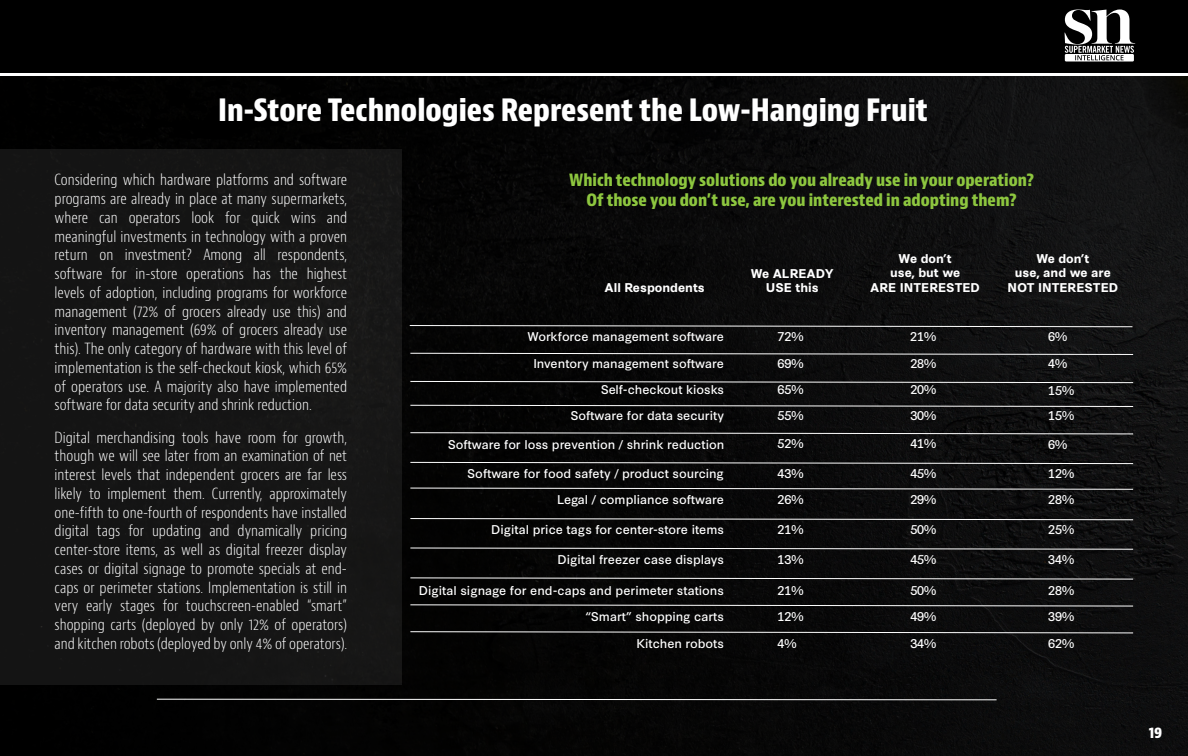
<style>
.page{position:relative;width:1188px;height:756px;background:#fff}
.page>*{position:absolute;margin:0;border:0;box-sizing:border-box;transform-origin:0 0}
.t1{font:700 condensed 30px "Bernino Sans";color:#fff}
.t2{font:700 condensed 16.5px/19.8px "Bernino Sans";color:#8dc63f;text-align:center}
.t3{font:300 condensed 15px/18.8px "Bernino Sans";color:#fff;text-align:justify}
.t4{font:700 condensed 15px "Bernino Sans";color:#fff}
.t5{font:12px/26.1px "Synthese";color:#fff}
.t6{font:700 12px/14.4px "Synthese";color:#fff;text-align:center}
</style>
<div class="page">
<div style="left:0;top:0;width:1188px;height:72px;background:#000"></div>
<div style="left:0;top:77px;width:1188px;height:679px;background:#090909"></div>
<div style="left:0;top:149px;width:402px;height:536px;background:#151515"></div>
<svg style="left:409px;top:325px;width:724px;height:2px"></svg>
<svg style="left:410px;top:353px;width:724px;height:2px"></svg>
<svg style="left:410px;top:381px;width:724px;height:2px"></svg>
<svg style="left:410px;top:405px;width:724px;height:2px"></svg>
<svg style="left:410px;top:432px;width:724px;height:2px"></svg>
<svg style="left:410px;top:462px;width:724px;height:2px"></svg>
<svg style="left:410px;top:488px;width:724px;height:2px"></svg>
<svg style="left:410px;top:518px;width:724px;height:2px"></svg>
<svg style="left:410px;top:548px;width:724px;height:2px"></svg>
<svg style="left:410px;top:578px;width:724px;height:1px"></svg>
<svg style="left:410px;top:604px;width:724px;height:2px"></svg>
<svg style="left:410px;top:631px;width:724px;height:2px"></svg>
<svg style="left:156px;top:699px;width:841px;height:1px"></svg>
<svg style="left:1065px;top:10px;width:70px;height:52px"></svg>
<h1 class="t1" style="left:218px;top:92px;width:711px">In-Store Technologies Represent the Low-Hanging Fruit</h1>
<p class="t3" style="left:55px;top:171px;width:294px">Considering which hardware platforms and software programs are already in place at many supermarkets, where can operators look for quick wins and meaningful investments in technology with a proven return on investment? Among all respondents, software for in-store operations has the highest levels of adoption, including programs for workforce management (72% of grocers already use this) and inventory management (69% of grocers already use this). The only category of hardware with this level of implementation is the self-checkout kiosk, which 65% of operators use. A majority also have implemented software for data security and shrink reduction.</p>
<p class="t3" style="left:55px;top:428px;width:294px">Digital merchandising tools have room for growth, though we will see later from an examination of net interest levels that independent grocers are far less likely to implement them. Currently, approximately one-fifth to one-fourth of respondents have installed digital tags for updating and dynamically pricing center-store items, as well as digital freezer display cases or digital signage to promote specials at end&shy;caps or perimeter stations. Implementation is still in very early stages for touchscreen-enabled “smart” shopping carts (deployed by only 12% of operators) and kitchen robots (deployed by only 4% of operators).</p>
<p class="t2" style="left:569px;top:171px;width:466px">Which technology solutions do you already use in your operation?<br>Of those you don’t use, are you interested in adopting them?</p>
<p class="t6" style="left:605px;top:279px;width:102px">All Respondents</p>
<p class="t6" style="left:751px;top:265px;width:85px">We ALREADY<br>USE this</p>
<p class="t6" style="left:870px;top:250px;width:111px">We don’t<br>use, but we<br>ARE INTERESTED</p>
<p class="t6" style="left:1007px;top:250px;width:112px">We don’t<br>use, and we are<br>NOT INTERESTED</p>
<p class="t5" style="left:528px;top:322px;width:198px">Workforce management software</p>
<p class="t5" style="left:777px;top:322px;width:28px">72%</p>
<p class="t5" style="left:910px;top:322px;width:28px">21%</p>
<p class="t5" style="left:1048px;top:322px;width:21px">6%</p>
<p class="t5" style="left:533px;top:350px;width:192px;text-align:right">Inventory management software<br>Self-checkout kiosks</p>
<p class="t5" style="left:777px;top:350px;width:28px">69%<br>65%</p>
<p class="t5" style="left:910px;top:350px;width:28px">28%<br>20%</p>
<p class="t5" style="left:1048px;top:350px;width:28px">4%<br>15%</p>
<p class="t5" style="left:570px;top:401px;width:155px">Software for data security</p>
<p class="t5" style="left:777px;top:401px;width:28px">55%</p>
<p class="t5" style="left:910px;top:401px;width:28px">30%</p>
<p class="t5" style="left:1048px;top:401px;width:28px">15%</p>
<p class="t5" style="left:448px;top:430px;width:278px">Software for loss prevention / shrink reduction</p>
<p class="t5" style="left:467px;top:459px;width:258px">Software for food safety / product sourcing</p>
<p class="t5" style="left:557px;top:485px;width:168px">Legal / compliance software</p>
<p class="t5" style="left:491px;top:515px;width:234px">Digital price tags for center-store items</p>
<p class="t5" style="left:557px;top:545px;width:168px">Digital freezer case displays</p>
<p class="t5" style="left:419px;top:576px;width:307px;text-align:right">Digital signage for end-caps and perimeter stations “Smart” shopping carts</p>
<p class="t5" style="left:636px;top:630px;width:89px">Kitchen robots</p>
<p class="t5" style="left:777px;top:430px;width:28px">52%</p>
<p class="t5" style="left:777px;top:459px;width:28px">43%</p>
<p class="t5" style="left:777px;top:485px;width:28px">26%</p>
<p class="t5" style="left:777px;top:515px;width:28px">21%</p>
<p class="t5" style="left:777px;top:545px;width:28px">13%</p>
<p class="t5" style="left:777px;top:576px;width:28px">21%<br>12%</p>
<p class="t5" style="left:777px;top:630px;width:21px">4%</p>
<p class="t5" style="left:910px;top:430px;width:28px">41%</p>
<p class="t5" style="left:910px;top:459px;width:28px">45%</p>
<p class="t5" style="left:910px;top:485px;width:28px">29%</p>
<p class="t5" style="left:910px;top:515px;width:28px">50%</p>
<p class="t5" style="left:910px;top:545px;width:28px">45%</p>
<p class="t5" style="left:910px;top:576px;width:28px">50%<br>49%</p>
<p class="t5" style="left:910px;top:630px;width:28px">34%</p>
<p class="t5" style="left:1048px;top:430px;width:21px">6%</p>
<p class="t5" style="left:1048px;top:459px;width:28px">12%</p>
<p class="t5" style="left:1048px;top:485px;width:28px">28%</p>
<p class="t5" style="left:1048px;top:515px;width:28px">25%</p>
<p class="t5" style="left:1048px;top:545px;width:28px">34%</p>
<p class="t5" style="left:1048px;top:576px;width:28px">28%<br>39%</p>
<p class="t5" style="left:1048px;top:630px;width:28px">62%</p>
<p class="t4" style="left:1149px;top:723px;width:15px">19</p>
</div>
